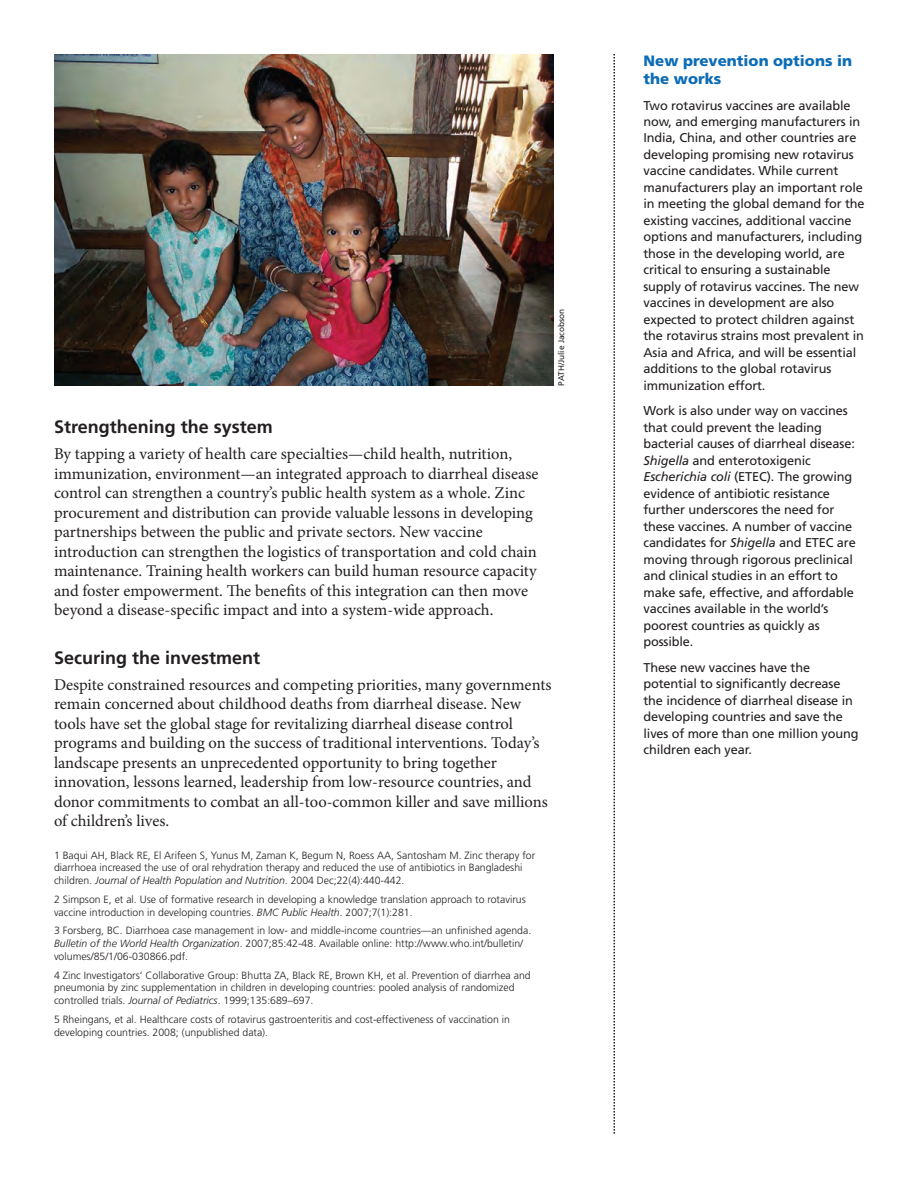
<style>
.page{position:relative;width:918px;height:1188px;background:#fff}
.page>*{position:absolute;margin:0;border:0;box-sizing:border-box;transform-origin:0 0}
.Heading_1{font:700 18px "Frutiger LT Std";color:#231f20}
.Text{font:16.5px/19.5px "Minion Pro";color:#231f20}
.Sidebar_Head{font:900 15px/18px "Frutiger LT Std";color:#0d6cb6}
.Sidebar_Text{font:12.75px/16.5px "Frutiger LT Std";letter-spacing:-.01em;color:#231f20}
.Footnote{font:300 10.5px/12.8px "Frutiger LT Std";color:#231f20}
.Photo_credit{font:8.25px "Frutiger LT Std";color:#231f20}
.s1{font-style:italic}
</style>
<div class="page">
<img style="left:54px;top:54px;width:499px;height:332px">
<svg style="left:614px;top:54px;width:1px;height:1080px"></svg>
<p class="Photo_credit" style="left:556px;top:386px;width:79px;rotate:-90deg">PATH/Julie Jacobson</p>
<p class="Heading_1" style="left:54px;top:416px;width:220px">Strengthening the system</p>
<p class="Text" style="left:54px;top:444px;width:486px">By tapping a variety of health care specialties—child health, nutrition, immunization, environment—an integrated approach to diarrheal disease control can strengthen a country’s public health system as a whole. Zinc procurement and distribution can provide valuable lessons in developing partnerships between the public and private sectors. New vaccine introduction can strengthen the logistics of transportation and cold chain maintenance. Training health workers can build human resource capacity and foster empowerment. The benefits of this integration can then move beyond a disease-specific impact and into a system-wide approach.</p>
<p class="Heading_1" style="left:54px;top:647px;width:208px">Securing the investment</p>
<p class="Text" style="left:54px;top:675px;width:499px">Despite constrained resources and competing priorities, many governments remain concerned about childhood deaths from diarrheal disease. New tools have set the global stage for revitalizing diarrheal disease control programs and building on the success of traditional interventions. Today’s landscape presents an unprecedented opportunity to bring together innovation, lessons learned, leadership from low-resource countries, and donor commitments to combat an all-too-common killer and save millions of children’s lives.</p>
<p class="Footnote" style="left:54px;top:849px;width:483px">1 Baqui AH, Black RE, El Arifeen S, Yunus M, Zaman K, Begum N, Roess AA, Santosham M. Zinc therapy for diarrhoea increased the use of oral rehydration therapy and reduced the use of antibiotics in Bangladeshi children. <span class="s1">Journal of Health Population and Nutrition</span>. 2004 Dec;22(4):440-442.</p>
<p class="Footnote" style="left:54px;top:893px;width:473px">2 Simpson E, et al. Use of formative research in developing a knowledge translation approach to rotavirus vaccine introduction in developing countries. <span class="s1">BMC Public Health</span>. 2007;7(1):281.</p>
<p class="Footnote" style="left:54px;top:925px;width:479px">3 Forsberg, BC. Diarrhoea case management in low- and middle-income countries—an unfinished agenda.<br><span class="s1">Bulletin of the World Health Organization</span>. 2007;85:42-48. Available online: http://www.who.int/bulletin/ volumes/85/1/06-030866.pdf.</p>
<p class="Footnote" style="left:54px;top:969px;width:478px">4 Zinc Investigators’ Collaborative Group: Bhutta ZA, Black RE, Brown KH, et al. Prevention of diarrhea and pneumonia by zinc supplementation in children in developing countries: pooled analysis of randomized controlled trials. <span class="s1">Journal of Pediatrics</span>. 1999;135:689–697.</p>
<p class="Footnote" style="left:54px;top:1013px;width:458px">5 Rheingans, et al. Healthcare costs of rotavirus gastroenteritis and cost-effectiveness of vaccination in developing countries. 2008; (unpublished data).</p>
<p class="Sidebar_Head" style="left:644px;top:52px;width:210px">New prevention options in the works</p>
<p class="Sidebar_Text" style="left:644px;top:97px;width:223px">Two rotavirus vaccines are available now, and emerging manufacturers in India, China, and other countries are developing promising new rotavirus vaccine candidates. While current manufacturers play an important role in meeting the global demand for the existing vaccines, additional vaccine options and manufacturers, including those in the developing world, are critical to ensuring a sustainable supply of rotavirus vaccines. The new vaccines in development are also expected to protect children against the rotavirus strains most prevalent in Asia and Africa, and will be essential additions to the global rotavirus immunization effort.</p>
<p class="Sidebar_Text" style="left:644px;top:403px;width:214px">Work is also under way on vaccines that could prevent the leading bacterial causes of diarrheal disease:<br><span class="s1">Shigella</span> and enterotoxigenic <span class="s1">Escherichia coli</span> (ETEC). The growing evidence of antibiotic resistance further underscores the need for these vaccines. A number of vaccine candidates for <span class="s1">Shigella</span> and ETEC are moving through rigorous preclinical and clinical studies in an effort to make safe, effective, and affordable vaccines available in the world’s poorest countries as quickly as possible.</p>
<p class="Sidebar_Text" style="left:644px;top:659px;width:217px">These new vaccines have the potential to significantly decrease the incidence of diarrheal disease in developing countries and save the lives of more than one million young children each year.</p>
</div>
